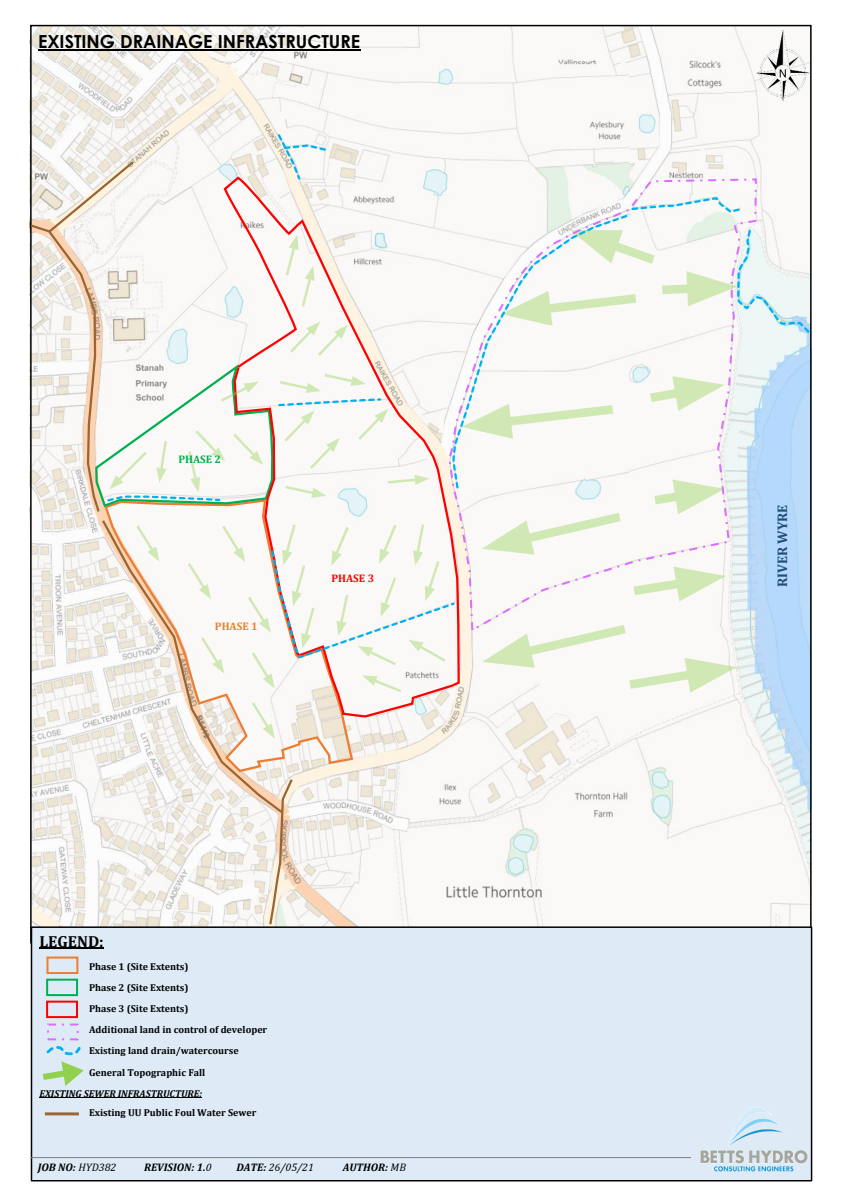
<style>
.page{position:relative;width:842px;height:1191px;background:#fff}
.page>*{position:absolute;margin:0;border:0;box-sizing:border-box;transform-origin:0 0}
.t1{font:700 18px "Century Gothic";color:#000}
.t2{font:700 16px "Cambria";color:#000}
.t3{font:700 14px "Cambria";color:#1f4e79}
.t4{font:italic 700 11px "Cambria";color:#000}
.t5{font:italic 11px "Cambria";color:#000}
.t6{font:700 11px "Cambria";color:#ed7d31}
.t7{font:700 11px "Cambria";color:#00b050}
.t8{font:700 11px "Cambria";color:#f00}
.t9{font:700 10px "Cambria";color:#000}
.t10{font:italic 700 10px "Cambria";color:#000}
.s1{font-weight:400}
.s2{font-weight:700}
</style>
<div class="page">
<img style="left:586px;top:738px;width:223px;height:50px">
<img style="left:586px;top:788px;width:223px;height:138px">
<img style="left:29px;top:28px;width:694px;height:83px">
<img style="left:29px;top:64px;width:599px;height:68px">
<img style="left:33px;top:738px;width:553px;height:188px">
<svg style="left:285px;top:738px;width:69px;height:35px"></svg>
<div style="left:31px;top:926px;width:781px;height:255px;border:2px solid #000"></div>
<hr style="left:39px;top:947px;width:65px;height:2px;background:#000">
<hr style="left:39px;top:1097px;width:163px;height:1px;background:#000">
<img style="left:697px;top:1104px;width:114px;height:71px">
<div style="left:38px;top:1160px;width:386px;height:15px;background:#deebf7"></div>
<img style="left:755px;top:27px;width:56px;height:75px">
<div style="left:46px;top:956px;width:32px;height:18px;border:2px solid #ed7d31"></div>
<div style="left:47px;top:1023px;width:32px;height:17px;border:2px dashed #dc6efe"></div>
<svg style="left:100px;top:738px;width:185px;height:77px"></svg>
<svg style="left:268px;top:777px;width:27px;height:150px"></svg>
<svg style="left:29px;top:132px;width:783px;height:606px"></svg>
<hr style="left:38px;top:50px;width:322px;height:1px;background:#000">
<svg style="left:447px;top:177px;width:311px;height:456px"></svg>
<hr style="left:31px;top:1157px;width:660px;height:1px;background:#7f7f7f">
<hr style="left:45px;top:1112px;width:34px;height:3px;background:#963">
<div style="left:46px;top:978px;width:32px;height:18px;border:2px solid #00b050"></div>
<div style="left:46px;top:1000px;width:32px;height:18px;border:2px solid #f00"></div>
<svg style="left:43px;top:1044px;width:41px;height:42px;background:#c2e2d1"></svg>
<p class="t1" style="left:38px;top:28px;width:324px">EXISTING DRAINAGE INFRASTRUCTURE</p>
<p class="t7" style="left:178px;top:452px;width:44px">PHASE 2</p>
<p class="t6" style="left:215px;top:619px;width:44px">PHASE 1</p>
<p class="t8" style="left:331px;top:570px;width:44px">PHASE 3</p>
<p class="t2" style="left:39px;top:930px;width:66px">LEGEND:</p>
<p class="t9" style="left:89px;top:959px;width:101px">Phase 1 (Site Extents)</p>
<p class="t9" style="left:89px;top:980px;width:101px">Phase 2 (Site Extents)</p>
<p class="t9" style="left:89px;top:1001px;width:101px">Phase 3 (Site Extents)</p>
<p class="t9" style="left:89px;top:1023px;width:180px">Additional land in control of developer</p>
<p class="t9" style="left:89px;top:1044px;width:151px">Existing land drain/watercourse</p>
<p class="t9" style="left:89px;top:1065px;width:118px">General Topographic Fall</p>
<p class="t10" style="left:39px;top:1087px;width:164px">EXISTING SEWER INFRASTRUCTURE:</p>
<p class="t9" style="left:89px;top:1106px;width:169px">Existing UU Public Foul Water Sewer</p>
<p class="t4" style="left:38px;top:1160px;width:80px">JOB NO: <span class="s1">HYD382</span></p>
<p class="t4" style="left:144px;top:1160px;width:69px">REVISION: 1.<span class="s1">0</span></p>
<p class="t5" style="left:236px;top:1160px;width:79px"><span class="s2">DATE:</span> 26/05/21</p>
<p class="t4" style="left:343px;top:1160px;width:65px">AUTHOR: <span class="s1">MB</span></p>
<p class="t3" style="left:773px;top:587px;width:84px;rotate:-90deg">RIVER WYRE</p>
</div>
